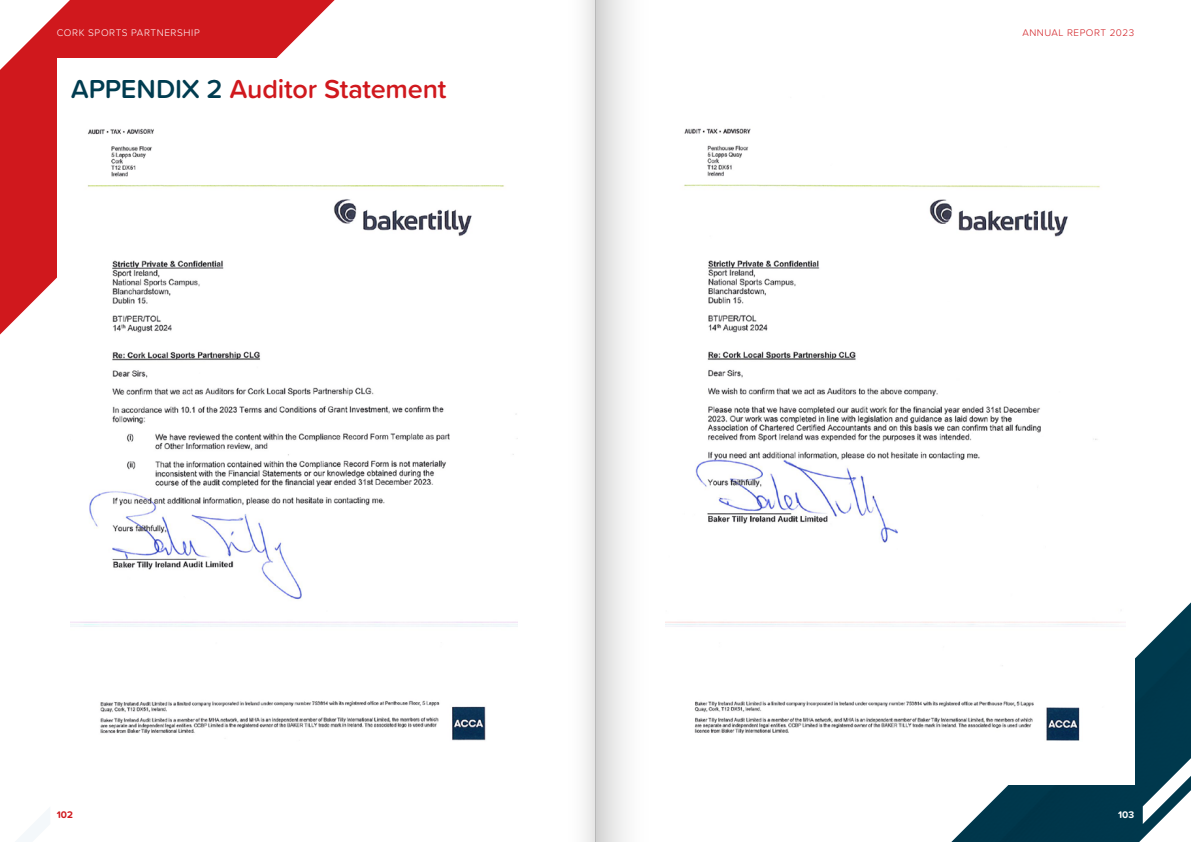
<style>
.page{position:relative;width:1191px;height:842px;background:#fff}
.page>*{position:absolute;margin:0;border:0;box-sizing:border-box;transform-origin:0 0}
.t1{font:600 27px "Proxima Soft";letter-spacing:-.01em;color:#d0181d}
.t2{font:300 10px "Proxima Soft";letter-spacing:.065em;color:#fff}
.t3{font:300 10px "Proxima Soft";letter-spacing:.05em;color:#d0181d}
.t4{font:700 10px "Proxima Soft";color:#d0181d}
.t5{font:700 10px "Proxima Soft";color:#fff}
.s1{color:#003c50}
</style>
<div class="page">
<img style="left:951px;top:602px;width:240px;height:240px">
<svg style="left:1142px;top:744px;width:49px;height:80px"></svg>
<svg style="left:16px;top:808px;width:34px;height:34px"></svg>
<svg style="left:0;top:0;width:335px;height:335px;fill:#d0181d"></svg>
<div style="left:57px;top:58px;width:1077px;height:726px;background:#fff"></div>
<img style="left:71px;top:128px;width:446px;height:613px">
<img style="left:665px;top:128px;width:460px;height:613px">
<div style="left:595px;top:0;width:57px;height:842px;background:linear-gradient(to right,#d7d7d7,#fff)"></div>
<div style="left:565px;top:0;width:30px;height:842px;background:linear-gradient(to right,#fff,#eaeaea)"></div>
<p class="t2" style="left:57px;top:25px;width:145px">CORK SPORTS PARTNERSHIP</p>
<p class="t3" style="left:1022px;top:25px;width:113px">ANNUAL REPORT 2023</p>
<p class="t1" style="left:71px;top:69px;width:377px"><span class="s1">APPENDIX 2</span> Auditor Statement</p>
<p class="t4" style="left:57px;top:807px;width:18px">102</p>
<p class="t5" style="left:1118px;top:807px;width:18px">103</p>
</div>
